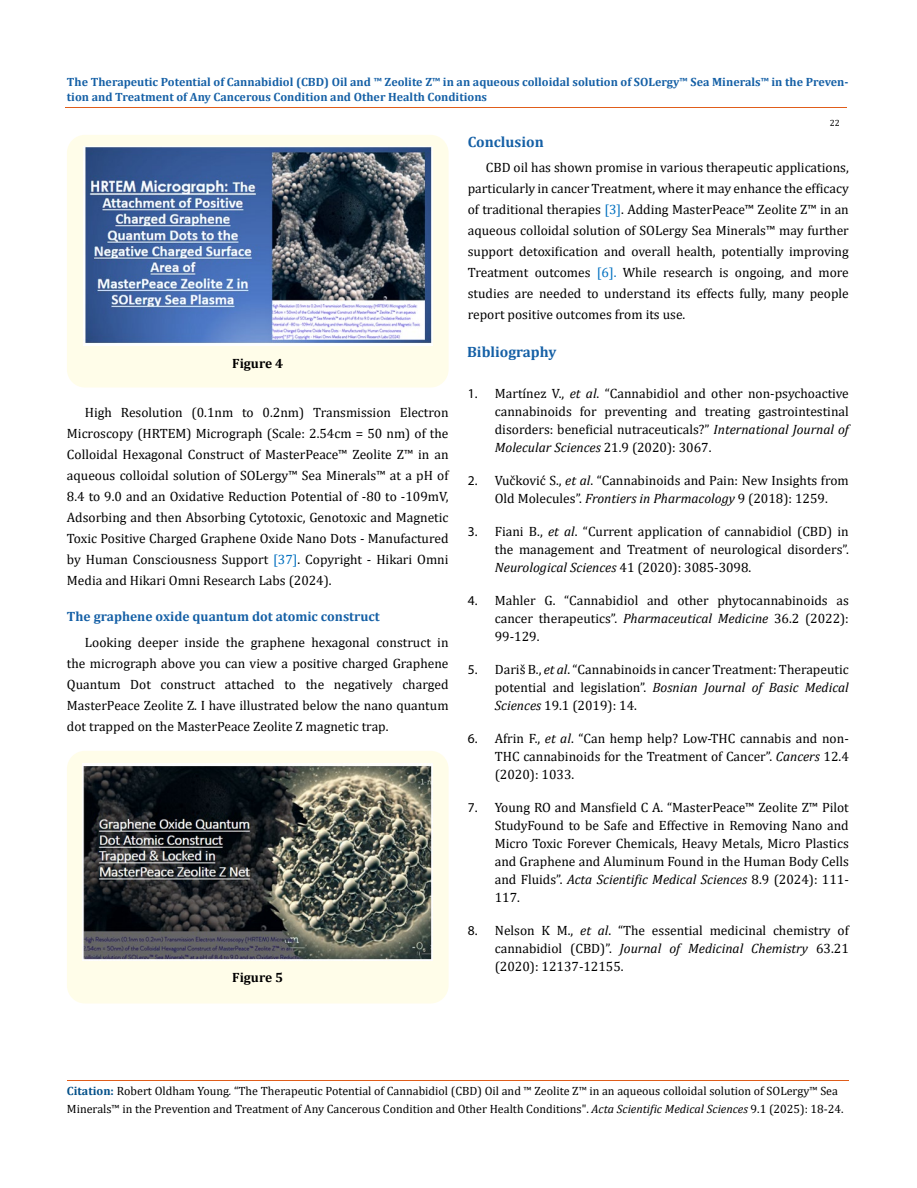
<style>
.page{position:relative;width:917px;height:1188px;background:#fff}
.page>*{position:absolute;margin:0;border:0;box-sizing:border-box;transform-origin:0 0}
.t1{font:700 15px "Cambria";color:#1560a6}
.t2{font:13.5px/21px "Cambria";color:#000;text-align:justify}
.t3{font:700 13.5px "Cambria";color:#1560a6}
.t4{font:700 13.5px "Cambria";color:#000}
.t5{font:12px/18px "Cambria";color:#000}
.t6{font:700 12px/15px "Cambria";color:#1560a6}
.t7{font:9px "Cambria";color:#000}
.s1{color:#0070c0}
.s2{font-family:"Myriad Pro"}
.s3{font-style:italic}
.s4{font-weight:700;color:#035089}
</style>
<div class="page">
<div style="left:67px;top:135px;width:381px;height:253px;background:#fffde9;border-radius:18px"></div>
<img style="left:83px;top:146px;width:349px;height:199px">
<div style="left:67px;top:751px;width:381px;height:253px;background:#fffde9;border-radius:18px"></div>
<img style="left:83px;top:763px;width:350px;height:197px">
<hr style="left:65px;top:108px;width:782px;height:1px;background:#e05d1a">
<hr style="left:67px;top:1080px;width:781px;height:1px;background:#e05d1a">
<p class="t6" style="left:67px;top:74px;width:783px">The Therapeutic Potential of Cannabidiol (CBD) Oil and ™ Zeolite Z™ in an aqueous colloidal solution of SOLergy™ Sea Minerals™ in the Preven&shy;tion and Treatment of Any Cancerous Condition and Other Health Conditions</p>
<p class="t4" style="left:232px;top:354px;width:52px">Figure 4</p>
<p class="t2" style="left:67px;top:402px;width:383px;text-indent:18px">High Resolution (0.1nm to 0.2nm) Transmission Electron Microscopy (HRTEM) Micrograph (Scale: 2.54cm = 50 nm) of the Colloidal Hexagonal Construct of MasterPeace™ Zeolite Z™ in an aqueous colloidal solution of SOLergy™ Sea Minerals™ at a pH of 8.4 to 9.0 and an Oxidative Reduction Potential of -80 to -109mV, Adsorbing and then Absorbing Cytotoxic, Genotoxic and Magnetic Toxic Positive Charged Graphene Oxide Nano Dots - Manufactured by Human Consciousness Support <span class="s1">[37]</span>. Copyright - Hikari Omni Media and Hikari Omni Research Labs (2024).</p>
<p class="t3" style="left:67px;top:607px;width:314px">The graphene oxide quantum dot atomic construct</p>
<p class="t2" style="left:67px;top:631px;width:383px;text-indent:18px">Looking deeper inside the graphene hexagonal construct in the micrograph above you can view a positive charged Graphene Quantum Dot construct attached to the negatively charged MasterPeace Zeolite Z. I have illustrated below the nano quantum dot trapped on the MasterPeace Zeolite Z magnetic trap.</p>
<p class="t4" style="left:232px;top:968px;width:52px">Figure 5</p>
<p class="t7" style="left:829px;top:118px;width:11px">22</p>
<p class="t1" style="left:468px;top:131px;width:77px">Conclusion</p>
<p class="t2" style="left:468px;top:157px;width:382px;text-indent:18px">CBD oil has shown promise in various therapeutic applications, particularly in cancer Treatment, where it may enhance the efficacy of traditional therapies <span class="s1">[3]</span>. Adding MasterPeace™ Zeolite Z™ in an aqueous colloidal solution of SOLergy Sea Minerals™ may further support detoxification and overall health, potentially improving Treatment outcomes <span class="s1">[6].</span> While research is ongoing, and more studies are needed to understand its effects fully, many people report positive outcomes from its use.</p>
<p class="t1" style="left:467px;top:341px;width:91px">Bibliography</p>
<p class="t2" style="left:495px;top:384px;width:355px;line-height:18px;text-indent:-27px"><span class="s2">1.</span> Martínez V., <span class="s3">et al</span>. “Cannabidiol and other non-psychoactive cannabinoids for preventing and treating gastrointestinal disorders: beneficial nutraceuticals?” <span class="s3">International Journal of Molecular Sciences</span> 21.9 (2020): 3067.</p>
<p class="t2" style="left:468px;top:471px;width:382px;line-height:18px;text-align:center"><span class="s2">2.</span> Vučković S., <span class="s3">et al</span>. “Cannabinoids and Pain: New Insights from<br>Old Molecules”. <span class="s3">Frontiers in Pharmacology</span> 9 (2018): 1259.</p>
<p class="t2" style="left:495px;top:522px;width:355px;line-height:18px;text-indent:-27px"><span class="s2">3.</span> Fiani B., <span class="s3">et al</span>. “Current application of cannabidiol (CBD) in the management and Treatment of neurological disorders”.<br><span class="s3">Neurological Sciences</span> 41 (2020): 3085-3098.</p>
<p class="t2" style="left:495px;top:591px;width:355px;line-height:18px;text-indent:-27px"><span class="s2">4.</span> Mahler G. “Cannabidiol and other phytocannabinoids as cancer therapeutics”. <span class="s3">Pharmaceutical Medicine</span> 36.2 (2022):<br>99-129.</p>
<p class="t2" style="left:495px;top:660px;width:355px;line-height:18px;text-indent:-27px"><span class="s2">5.</span> Dariš B., <span class="s3">et al</span>. “Cannabinoids in cancer Treatment: Therapeutic potential and legislation”. <span class="s3">Bosnian Journal of Basic Medical Sciences</span> 19.1 (2019): 14.</p>
<p class="t2" style="left:495px;top:729px;width:355px;line-height:18px;text-indent:-27px"><span class="s2">6.</span> Afrin F., <span class="s3">et al</span>. “Can hemp help? Low-THC cannabis and non-THC cannabinoids for the Treatment of Cancer”. <span class="s3">Cancers</span> 12.4 (2020): 1033.</p>
<p class="t2" style="left:495px;top:798px;width:355px;line-height:18px;text-indent:-27px"><span class="s2">7.</span> Young RO and Mansfield C A. “MasterPeace™ Zeolite Z™ Pilot StudyFound to be Safe and Effective in Removing Nano and Micro Toxic Forever Chemicals, Heavy Metals, Micro Plastics and Graphene and Aluminum Found in the Human Body Cells and Fluids”. <span class="s3">Acta Scientific Medical Sciences</span> 8.9 (2024): 111- 117.</p>
<p class="t2" style="left:495px;top:921px;width:355px;line-height:18px;text-indent:-27px"><span class="s2">8.</span> Nelson K M., <span class="s3">et al</span>. “The essential medicinal chemistry of cannabidiol (CBD)”. <span class="s3">Journal of Medicinal Chemistry</span> 63.21 (2020): 12137-12155.</p>
<p class="t5" style="left:67px;top:1082px;width:778px"><span class="s4">Citation:</span> Robert Oldham Young<span class="s3">.</span> “The Therapeutic Potential of Cannabidiol (CBD) Oil and ™ Zeolite Z™ in an aqueous colloidal solution of SOLergy™ Sea<br>Minerals™ in the Prevention and Treatment of Any Cancerous Condition and Other Health Conditions". <span class="s3">Acta Scientific Medical Sciences</span> 9.1 (2025): 18-24.</p>
</div>
